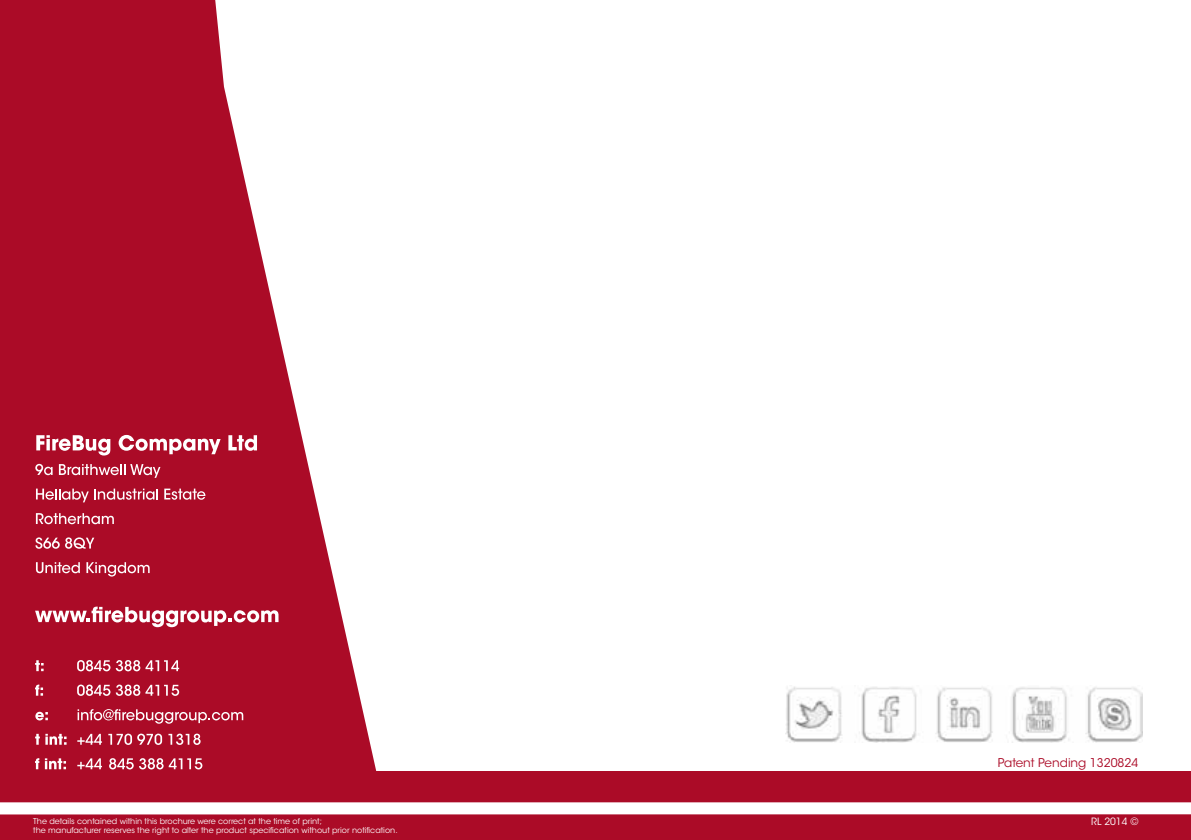
<style>
.page{position:relative;width:1191px;height:840px;background:#fff}
.page>*{position:absolute;margin:0;border:0;box-sizing:border-box;transform-origin:0 0}
.t1{font:12px "ITC Avant Garde Std";color:#ab0b27}
.t2{font:10px "ITC Avant Garde Std";color:#fff}
.t3{font:8px "ITC Avant Garde Std";color:#fff}
</style>
<div class="page">
<div style="left:0;top:771px;width:1191px;height:68px;background:#ab0b27"></div>
<div style="left:0;top:801px;width:1191px;height:13px;background:#fff"></div>
<svg style="left:0;top:0;width:377px;height:771px;fill:#ab0b27"></svg>
<svg style="left:36px;top:435px;width:74px;height:20px"></svg>
<svg style="left:119px;top:434px;width:102px;height:20px"></svg>
<svg style="left:228px;top:435px;width:29px;height:15px"></svg>
<svg style="left:35px;top:463px;width:18px;height:12px"></svg>
<svg style="left:59px;top:464px;width:101px;height:13px"></svg>
<svg style="left:36px;top:488px;width:122px;height:14px"></svg>
<svg style="left:164px;top:488px;width:41px;height:11px"></svg>
<svg style="left:36px;top:513px;width:78px;height:11px"></svg>
<svg style="left:35px;top:537px;width:59px;height:11px"></svg>
<svg style="left:36px;top:562px;width:44px;height:11px"></svg>
<svg style="left:86px;top:562px;width:64px;height:14px"></svg>
<svg style="left:35px;top:606px;width:243px;height:21px"></svg>
<svg style="left:35px;top:660px;width:9px;height:10px"></svg>
<svg style="left:77px;top:659px;width:33px;height:12px"></svg>
<svg style="left:116px;top:659px;width:63px;height:12px"></svg>
<svg style="left:35px;top:684px;width:8px;height:11px"></svg>
<svg style="left:77px;top:684px;width:33px;height:11px"></svg>
<svg style="left:116px;top:684px;width:63px;height:11px"></svg>
<svg style="left:35px;top:711px;width:13px;height:9px"></svg>
<svg style="left:78px;top:708px;width:165px;height:15px"></svg>
<svg style="left:35px;top:733px;width:32px;height:11px"></svg>
<svg style="left:77px;top:733px;width:25px;height:11px"></svg>
<svg style="left:108px;top:733px;width:54px;height:11px"></svg>
<svg style="left:168px;top:733px;width:33px;height:11px"></svg>
<svg style="left:35px;top:757px;width:4px;height:11px"></svg>
<svg style="left:45px;top:758px;width:21px;height:10px"></svg>
<svg style="left:77px;top:758px;width:25px;height:10px"></svg>
<svg style="left:109px;top:757px;width:93px;height:12px"></svg>
<img style="left:785px;top:686px;width:357px;height:56px">
<h1 class="t1" style="left:997px;top:754px;width:142px">Patent Pending 1320824</h1>
<p class="t3" style="left:33px;top:815px;width:290px">The details contained within this brochure were correct at the time of print;</p>
<p class="t2" style="left:1091px;top:815px;width:49px">RL 2014 ©</p>
<p class="t3" style="left:33px;top:825px;width:366px">the manufacturer reserves the right to alter the product specification without prior notification.</p>
</div>
